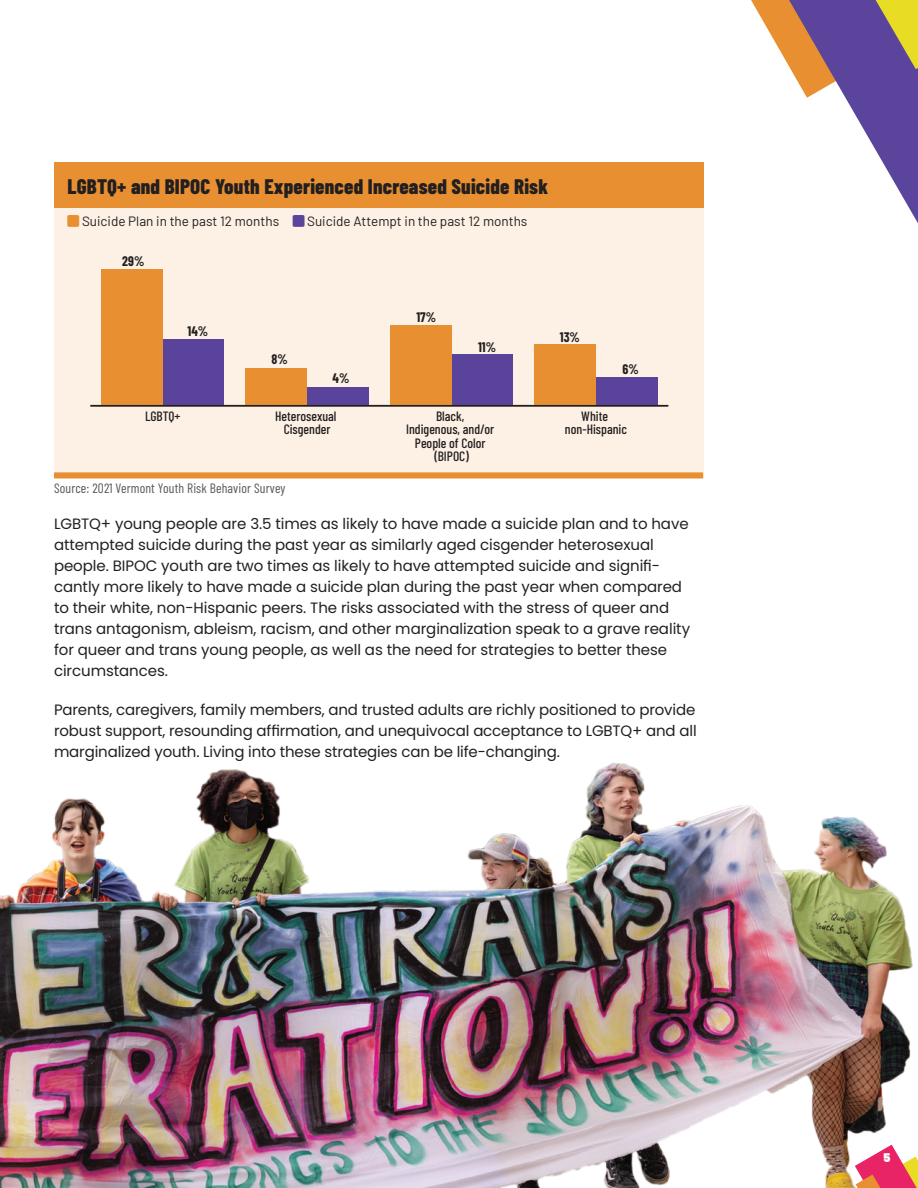
<style>
.page{position:relative;width:918px;height:1188px;background:#fff}
.page>*{position:absolute;margin:0;border:0;box-sizing:border-box;transform-origin:0 0}
.t1{font:800 21px "Barlow Condensed";letter-spacing:.01em;color:#231f20}
.t2{font:15px/21px "Poppins";letter-spacing:-.005em;color:#231f20}
.t3{font:500 13.5px/13.5px "Barlow Condensed";color:#231f20;text-align:center}
.t4{font:13.5px "Barlow";color:#231f20}
.t5{font:13.5px "Barlow Condensed";letter-spacing:.01em;color:#57585a}
.t6{font:700 13.5px "Barlow Condensed";color:#231f20}
.t7{font:900 12px "Poppins";color:#fff}
.s1{color:#e89031}
.s2{color:#5b449c}
</style>
<div class="page">
<img style="left:0;top:762px;width:913px;height:426px">
<svg style="left:751px;top:0;width:167px;height:223px"></svg>
<div style="left:54px;top:162px;width:649px;height:316px;background:#fcf1e4"></div>
<div style="left:54px;top:162px;width:649px;height:45px;background:#e89031"></div>
<div style="left:163px;top:340px;width:61px;height:66px;background:#5a439b"></div>
<div style="left:307px;top:387px;width:62px;height:19px;background:#5a439b"></div>
<div style="left:452px;top:354px;width:61px;height:52px;background:#5a439b"></div>
<div style="left:596px;top:377px;width:61px;height:29px;background:#5a439b"></div>
<div style="left:101px;top:269px;width:62px;height:137px;background:#e89031"></div>
<div style="left:246px;top:368px;width:61px;height:38px;background:#e89031"></div>
<div style="left:390px;top:325px;width:62px;height:81px;background:#e89031"></div>
<div style="left:535px;top:344px;width:61px;height:62px;background:#e89031"></div>
<hr style="left:90px;top:405px;width:578px;height:1px;background:#231f20">
<div style="left:54px;top:472px;width:649px;height:6px;background:#e89031"></div>
<svg style="left:855px;top:1145px;width:63px;height:43px"></svg>
<h1 class="t1" style="left:68px;top:171px;width:482px">LGBTQ+ and BIPOC Youth Experienced Increased Suicide Risk</h1>
<p class="t4" style="left:68px;top:212px;width:461px"><span class="s1">❑◆</span> Suicide Plan in the past 12 months <span class="s2">❑◆</span> Suicide Attempt in the past 12 months</p>
<p class="t6" style="left:122px;top:251px;width:24px">29%</p>
<p class="t6" style="left:188px;top:322px;width:22px">14%</p>
<p class="t3" style="left:145px;top:408px;width:37px">LGBTQ+</p>
<p class="t6" style="left:271px;top:350px;width:18px">8%</p>
<p class="t6" style="left:333px;top:369px;width:18px">4%</p>
<p class="t3" style="left:275px;top:408px;width:63px">Heterosexual<br>Cisgender</p>
<p class="t5" style="left:54px;top:478px;width:233px">Source: 2021 Vermont Youth Risk Behavior Survey</p>
<p class="t6" style="left:416px;top:307px;width:21px">17%</p>
<p class="t6" style="left:478px;top:337px;width:19px">11%</p>
<p class="t3" style="left:406px;top:408px;width:90px">Black,<br>Indigenous, and/or<br>People of Color (BIPOC)</p>
<p class="t6" style="left:560px;top:327px;width:22px">13%</p>
<p class="t6" style="left:622px;top:360px;width:18px">6%</p>
<p class="t3" style="left:565px;top:408px;width:64px">White non-Hispanic</p>
<p class="t2" style="left:54px;top:513px;width:638px">LGBTQ+ young people are 3.5 times as likely to have made a suicide plan and to have attempted suicide during the past year as similarly aged cisgender heterosexual people. BIPOC youth are two times as likely to have attempted suicide and signifi&shy;cantly more likely to have made a suicide plan during the past year when compared to their white, non-Hispanic peers. The risks associated with the stress of queer and trans antagonism, ableism, racism, and other marginalization speak to a grave reality for queer and trans young people, as well as the need for strategies to better these circumstances.</p>
<p class="t2" style="left:54px;top:699px;width:644px;text-align:justify">Parents, caregivers, family members, and trusted adults are richly positioned to provide robust support, resounding affirmation, and unequivocal acceptance to LGBTQ+ and all marginalized youth. Living into these strategies can be life-changing.</p>
<p class="t7" style="left:883px;top:1151px;width:9px">5</p>
</div>
